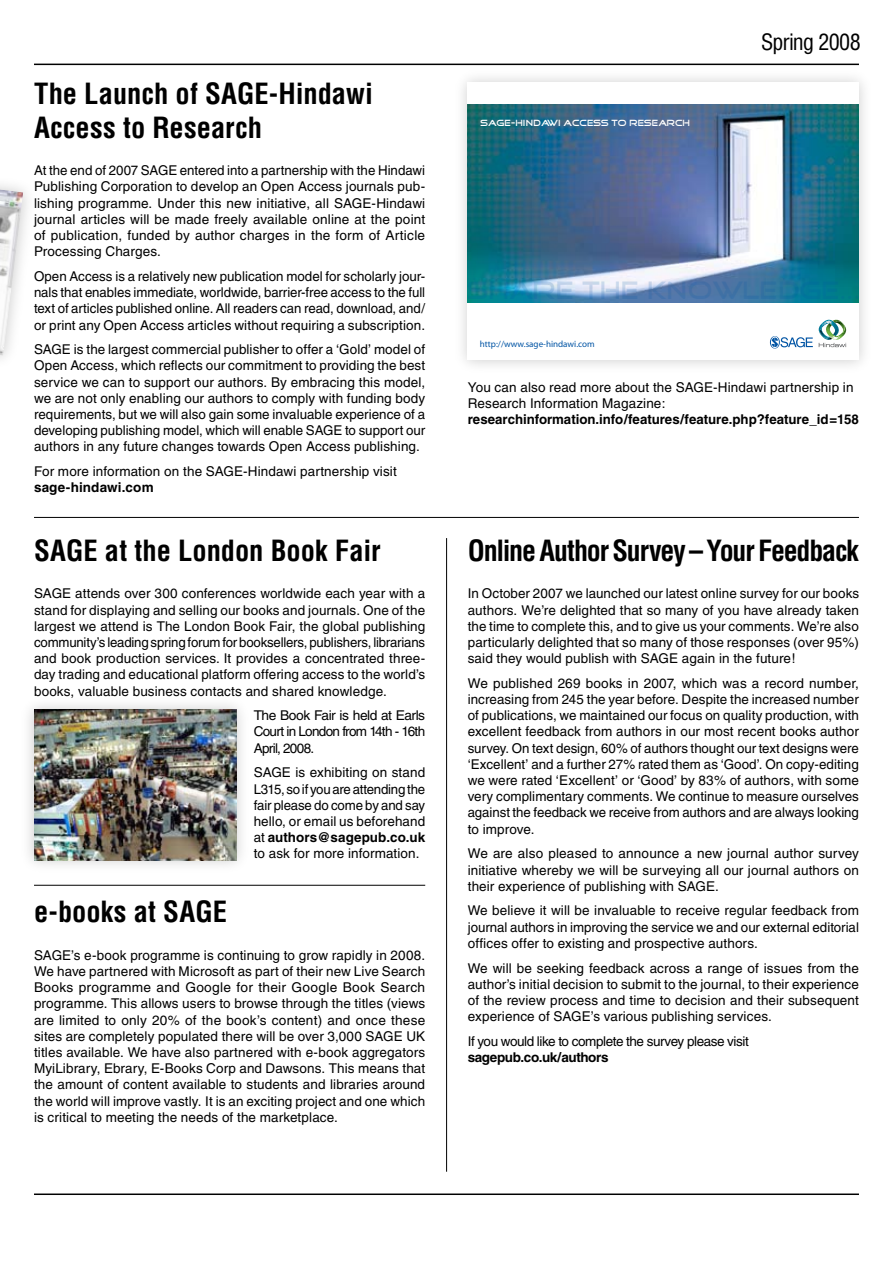
<style>
.page{position:relative;width:893px;height:1263px;background:#fff}
.page>*{position:absolute;margin:0;border:0;box-sizing:border-box;transform-origin:0 0}
.t1{font:700 condensed 28.5px/34.2px "Helvetica";letter-spacing:-.005em;color:#000}
.t2{font:700 condensed 28.5px "Helvetica";letter-spacing:-.045em;color:#000}
.t3{font:condensed 22.05px "Helvetica";letter-spacing:-.04em;color:#000}
.t4{font:13.5px/16.2px "Helvetica";letter-spacing:.01em;color:#000;text-align:justify}
.t5{font:700 13.5px "Helvetica";color:#000}
.t6{font:13.5px "Helvetica";letter-spacing:-.03em;color:#000}
.t7{font:700 13.5px "Helvetica";letter-spacing:-.03em;color:#000}
.t8{font:9px "Good Times";color:#fff}
.t9{font:9px "Myriad";color:#0054a4}
.s1{font-weight:700}
</style>
<div class="page">
<img style="left:0;top:189px;width:23px;height:167px">
<hr style="left:34px;top:64px;width:825px;height:1px;background:#000">
<hr style="left:446px;top:538px;width:1px;height:634px;background:#000">
<hr style="left:34px;top:517px;width:825px;height:1px;background:#000">
<hr style="left:34px;top:885px;width:391px;height:1px;background:#000">
<hr style="left:34px;top:1193px;width:825px;height:2px;background:#000">
<div style="left:453px;top:69px;width:422px;height:306px;background:#000;opacity:.2"></div>
<div style="left:468px;top:83px;width:391px;height:277px;background:#fff"></div>
<img style="left:468px;top:105px;width:391px;height:197px">
<svg style="left:770px;top:336px;width:43px;height:13px"></svg>
<svg style="left:819px;top:320px;width:27px;height:27px"></svg>
<svg style="left:858px;top:359px;width:7px;height:7px"></svg>
<div style="left:20px;top:695px;width:231px;height:180px;background:#000;opacity:.2"></div>
<img style="left:34px;top:710px;width:203px;height:150px">
<h1 class="t1" style="left:34px;top:76px;width:341px">The Launch of SAGE-Hindawi<br>Access to Research</h1>
<p class="t4" style="left:34px;top:162px;width:393px">At the end of 2007 SAGE entered into a partnership with the Hindawi Publishing Corporation to develop an Open Access journals pub&shy;lishing programme. Under this new initiative, all SAGE-Hindawi journal articles will be made freely available online at the point of publication, funded by author charges in the form of Article Processing Charges.</p>
<p class="t4" style="left:34px;top:268px;width:393px">Open Access is a relatively new publication model for scholarly jour&shy;nals that enables immediate, worldwide, barrier-free access to the full text of articles published online. All readers can read, download, and/ or print any Open Access articles without requiring a subscription.</p>
<p class="t4" style="left:34px;top:341px;width:393px">SAGE is the largest commercial publisher to offer a ‘Gold’ model of Open Access, which reflects our commitment to providing the best service we can to support our authors. By embracing this model, we are not only enabling our authors to comply with funding body requirements, but we will also gain some invaluable experience of a developing publishing model, which will enable SAGE to support our authors in any future changes towards Open Access publishing.</p>
<p class="t4" style="left:34px;top:463px;width:364px">For more information on the SAGE-Hindawi partnership visit</p>
<p class="t5" style="left:34px;top:479px;width:121px">sage-hindawi.com</p>
<h1 class="t1" style="left:34px;top:533px;width:348px">SAGE at the London Book Fair</h1>
<p class="t4" style="left:34px;top:585px;width:393px">SAGE attends over 300 conferences worldwide each year with a stand for displaying and selling our books and journals. One of the largest we attend is The London Book Fair, the global publishing community’s leading spring forum for booksellers, publishers, librarians and book production services. It provides a concentrated three&shy;day trading and educational platform offering access to the world’s books, valuable business contacts and shared knowledge.</p>
<p class="t4" style="left:254px;top:707px;width:173px">The Book Fair is held at Earls Court in London from 14th - 16th April, 2008.</p>
<p class="t4" style="left:254px;top:764px;width:173px">SAGE is exhibiting on stand L315, so if you are attending the fair please do come by and say hello, or email us beforehand at <span class="s1">authors@sagepub.co.uk </span>to ask for more information.</p>
<h1 class="t1" style="left:34px;top:895px;width:194px">e-books at SAGE</h1>
<p class="t4" style="left:34px;top:947px;width:393px">SAGE’s e-book programme is continuing to grow rapidly in 2008.<br>We have partnered with Microsoft as part of their new Live Search Books programme and Google for their Google Book Search programme. This allows users to browse through the titles (views are limited to only 20% of the book’s content) and once these sites are completely populated there will be over 3,000 SAGE UK titles available. We have also partnered with e-book aggregators MyiLibrary, Ebrary, E-Books Corp and Dawsons. This means that the amount of content available to students and libraries around the world will improve vastly. It is an exciting project and one which is critical to meeting the needs of the marketplace.</p>
<p class="t8" style="left:481px;top:119px;width:211px">SAGE-HINDAWI ACCESS TO RESEARCH</p>
<h2 class="t3" style="left:761px;top:28px;width:101px">Spring 2008</h2>
<p class="t9" style="left:480px;top:340px;width:116px">http://www.sage-hindawi.com</p>
<p class="t4" style="left:468px;top:379px;width:387px">You can also read more about the SAGE-Hindawi partnership in<br>Research Information Magazine:</p>
<p class="t5" style="left:468px;top:411px;width:393px">researchinformation.info/features/feature.php?feature_id=158</p>
<h1 class="t2" style="left:468px;top:533px;width:393px">Online Author Survey – Your Feedback</h1>
<p class="t4" style="left:468px;top:585px;width:393px">In October 2007 we launched our latest online survey for our books authors. We’re delighted that so many of you have already taken the time to complete this, and to give us your comments. We’re also particularly delighted that so many of those responses (over 95%) said they would publish with SAGE again in the future!</p>
<p class="t4" style="left:468px;top:675px;width:393px">We published 269 books in 2007, which was a record number, increasing from 245 the year before. Despite the increased number of publications, we maintained our focus on quality production, with excellent feedback from authors in our most recent books author survey. On text design, 60% of authors thought our text designs were ‘Excellent’ and a further 27% rated them as ‘Good’. On copy-editing we were rated ‘Excellent’ or ‘Good’ by 83% of authors, with some very complimentary comments. We continue to measure ourselves against the feedback we receive from authors and are always looking to improve.</p>
<p class="t4" style="left:468px;top:845px;width:393px">We are also pleased to announce a new journal author survey initiative whereby we will be surveying all our journal authors on their experience of publishing with SAGE.</p>
<p class="t4" style="left:468px;top:902px;width:393px">We believe it will be invaluable to receive regular feedback from journal authors in improving the service we and our external editorial offices offer to existing and prospective authors.</p>
<p class="t4" style="left:468px;top:960px;width:393px">We will be seeking feedback across a range of issues from the author’s initial decision to submit to the journal, to their experience of the review process and time to decision and their subsequent experience of SAGE’s various publishing services.</p>
<p class="t6" style="left:468px;top:1033px;width:283px">If you would like to complete the survey please visit</p>
<p class="t7" style="left:468px;top:1049px;width:142px">sagepub.co.uk/authors</p>
</div>
